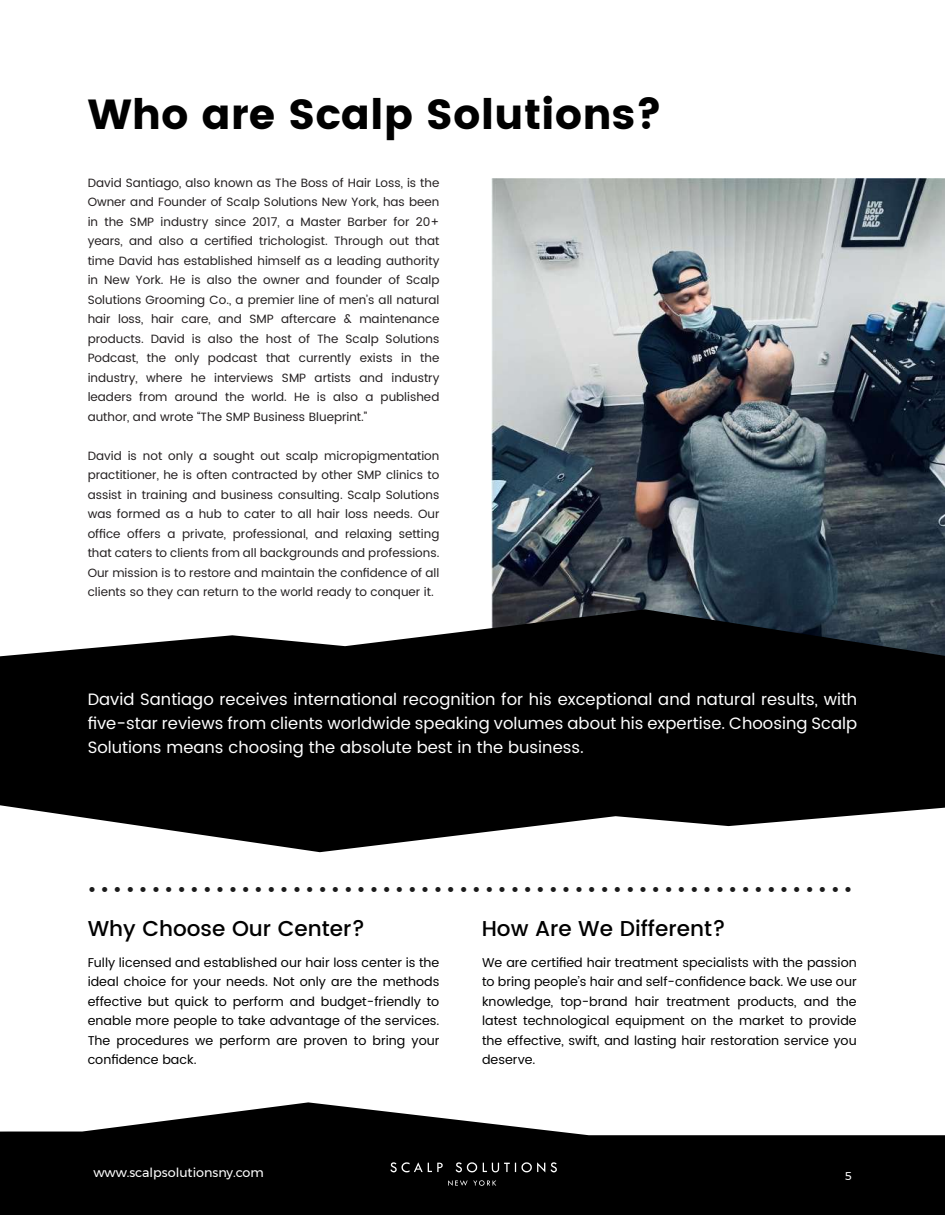
<style>
.page{position:relative;width:945px;height:1215px;background:#fff}
.page>*{position:absolute;margin:0;border:0;box-sizing:border-box;transform-origin:0 0}
.t1{font:700 42px "Poppins";color:#000}
.t2{font:500 36.75px "Poppins";color:#1b1b1b}
.t3{font:500 21.45px "Poppins";color:#000}
.t4{font:16.5px/24px "Poppins";color:#fff;text-align:justify}
.t5{font:12.75px/19.5px "Poppins";color:#000;text-align:justify}
.t6{font:12.75px "Montserrat";color:#fff}
.t7{font:12px/19.5px "Poppins";color:#231f20;text-align:justify}
.t8{font:11.25px "Montserrat";color:#fff}
</style>
<div class="page">
<img style="left:491px;top:178px;width:454px;height:431px">
<svg style="left:0;top:1102px;width:945px;height:113px;fill:#000"></svg>
<svg style="left:456px;top:1162px;width:21px;height:10px"></svg>
<svg style="left:551px;top:1162px;width:6px;height:10px"></svg>
<svg style="left:390px;top:1162px;width:53px;height:10px"></svg>
<svg style="left:483px;top:1162px;width:62px;height:10px"></svg>
<svg style="left:448px;top:1180px;width:48px;height:6px"></svg>
<svg style="left:0;top:609px;width:945px;height:243px;fill:#000"></svg>
<h1 class="t1" style="left:88px;top:90px;width:577px">Who are Scalp Solutions?</h1>
<p class="t7" style="left:88px;top:173px;width:353px">David Santiago, also known as The Boss of Hair Loss, is the Owner and Founder of Scalp Solutions New York, has been in the SMP industry since 2017, a Master Barber for 20+ years, and also a certified trichologist. Through out that time David has established himself as a leading authority in New York. He is also the owner and founder of Scalp Solutions Grooming Co., a premier line of men’s all natural hair loss, hair care, and SMP aftercare &amp; maintenance products. David is also the host of The Scalp Solutions Podcast, the only podcast that currently exists in the industry, where he interviews SMP artists and industry leaders from around the world. He is also a published author, and wrote “The SMP Business Blueprint.”</p>
<p class="t7" style="left:88px;top:446px;width:353px">David is not only a sought out scalp micropigmentation practitioner, he is often contracted by other SMP clinics to assist in training and business consulting. Scalp Solutions was formed as a hub to cater to all hair loss needs. Our office offers a private, professional, and relaxing setting that caters to clients from all backgrounds and professions.<br>Our mission is to restore and maintain the confidence of all clients so they can return to the world ready to conquer it.</p>
<p class="t4" style="left:88px;top:688px;width:771px">David Santiago receives international recognition for his exceptional and natural results, with five-star reviews from clients worldwide speaking volumes about his expertise. Choosing Scalp Solutions means choosing the absolute best in the business.</p>
<h2 class="t2" style="left:88px;top:852px;width:766px">............................................................</h2>
<h3 class="t3" style="left:88px;top:912px;width:279px">Why Choose Our Center?</h3>
<p class="t5" style="left:88px;top:953px;width:353px">Fully licensed and established our hair loss center is the ideal choice for your needs. Not only are the methods effective but quick to perform and budget-friendly to enable more people to take advantage of the services.<br>The procedures we perform are proven to bring your confidence back.</p>
<h3 class="t3" style="left:482px;top:912px;width:246px">How Are We Different?</h3>
<p class="t5" style="left:482px;top:953px;width:376px">We are certified hair treatment specialists with the passion to bring people’s hair and self-confidence back. We use our knowledge, top-brand hair treatment products, and the latest technological equipment on the market to provide the effective, swift, and lasting hair restoration service you deserve.</p>
<p class="t6" style="left:93px;top:1163px;width:172px">www.scalpsolutionsny.com</p>
<p class="t8" style="left:845px;top:1168px;width:8px">5</p>
</div>
